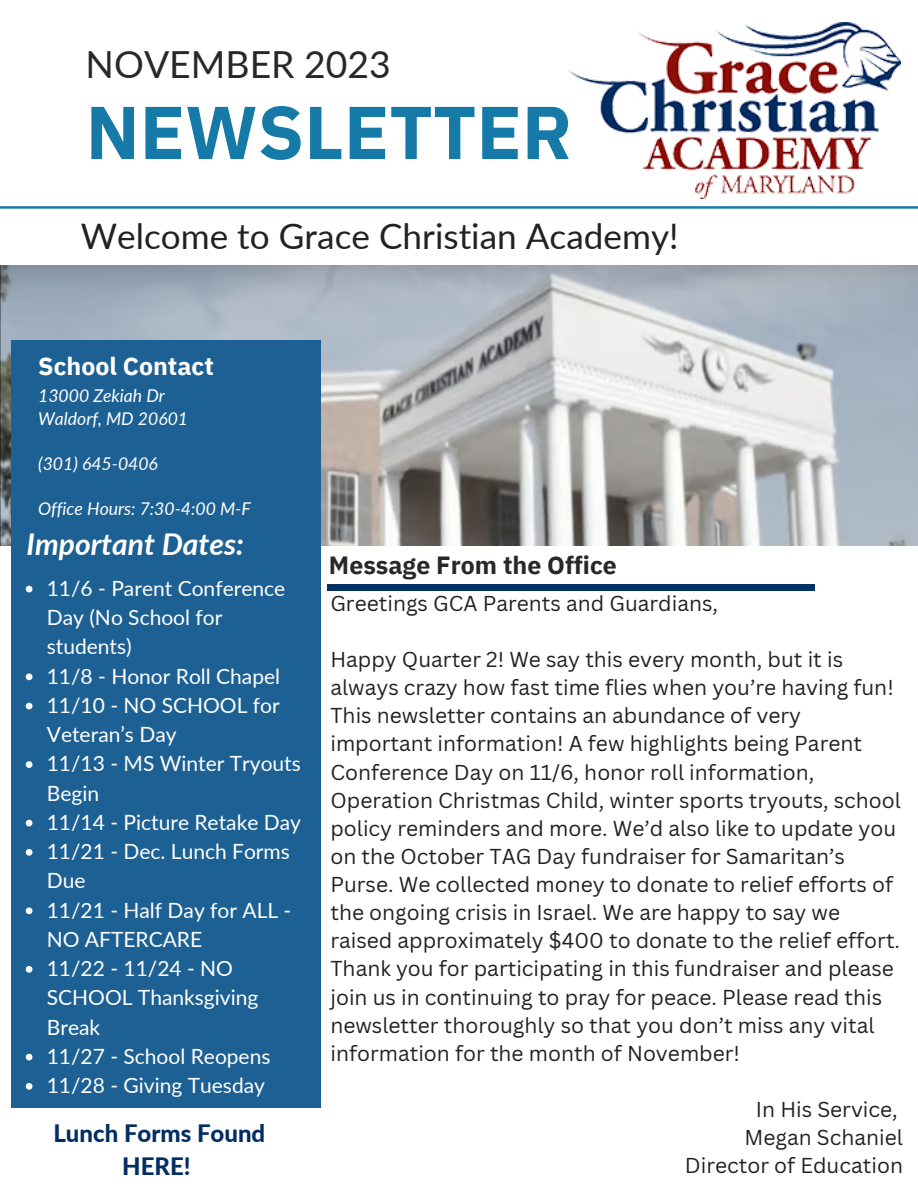
<style>
.page{position:relative;width:918px;height:1188px;background:#fff}
.page>*{position:absolute;margin:0;border:0;box-sizing:border-box;transform-origin:0 0}
.t1{font:700 74.7px "IBM Plex Sans";color:#157aa8}
.t2{font:37.35px "Lato";color:#282828}
.t3{font:35.1px "Lato";color:#222}
.t4{font:italic 700 30px "Lato";color:#fff}
.t5{font:700 24.9px "IBM Plex Sans";color:#282828}
.t6{font:700 24.9px "IBM Plex Sans";color:#fff}
.t7{font:800 24px/32.7px "Lato";color:#002e62;text-align:center}
.t8{font:21px/28.2px "Canva Sans";color:#222}
.t9{font:21px/29.2px "Lato";color:#fff}
.t10{font:italic 17.7px "Lato";color:#fff}
</style>
<div class="page">
<svg style="left:0;top:206px;width:918px;height:3px;background:#3b8fb6"></svg>
<img style="left:0;top:265px;width:918px;height:280px">
<div style="left:11px;top:341px;width:309px;height:767px;background:#1d6093"></div>
<div style="left:327px;top:584px;width:488px;height:7px;background:#023264"></div>
<img style="left:569px;top:22px;width:331px;height:177px">
<svg style="left:26px;top:586px;width:6px;height:6px"></svg>
<svg style="left:26px;top:673px;width:6px;height:7px"></svg>
<svg style="left:26px;top:703px;width:6px;height:6px"></svg>
<svg style="left:26px;top:761px;width:6px;height:7px"></svg>
<svg style="left:26px;top:820px;width:6px;height:6px"></svg>
<svg style="left:26px;top:849px;width:6px;height:7px"></svg>
<svg style="left:26px;top:907px;width:6px;height:7px"></svg>
<svg style="left:26px;top:966px;width:6px;height:7px"></svg>
<svg style="left:26px;top:1054px;width:6px;height:6px"></svg>
<svg style="left:26px;top:1083px;width:6px;height:7px"></svg>
<p class="t2" style="left:86px;top:41px;width:307px">NOVEMBER 2023</p>
<p class="t1" style="left:86px;top:82px;width:488px">NEWSLETTER</p>
<p class="t3" style="left:81px;top:215px;width:599px">Welcome to Grace Christian Academy!</p>
<p class="t6" style="left:38px;top:349px;width:177px">School Contact</p>
<p class="t10" style="left:38px;top:385px;width:128px">13000 Zekiah Dr</p>
<p class="t10" style="left:38px;top:407px;width:152px">Waldorf, MD 20601</p>
<p class="t10" style="left:38px;top:452px;width:121px">(301) 645-0406</p>
<p class="t10" style="left:38px;top:497px;width:214px">Office Hours: 7:30-4:00 M-F</p>
<p class="t4" style="left:27px;top:525px;width:219px">Important Dates:</p>
<p class="t9" style="left:47px;top:573px;width:240px">11/6 - Parent Conference<br>Day (No School for students)</p>
<p class="t9" style="left:47px;top:661px;width:235px">11/8 - Honor Roll Chapel</p>
<p class="t9" style="left:47px;top:690px;width:235px">11/10 - NO SCHOOL for<br>Veteran’s Day</p>
<p class="t9" style="left:47px;top:749px;width:256px">11/13 - MS Winter Tryouts<br>Begin</p>
<p class="t9" style="left:47px;top:807px;width:256px">11/14 - Picture Retake Day</p>
<p class="t9" style="left:47px;top:836px;width:245px">11/21 - Dec. Lunch Forms<br>Due</p>
<p class="t9" style="left:47px;top:895px;width:246px">11/21 - Half Day for ALL -<br>NO AFTERCARE</p>
<p class="t9" style="left:47px;top:953px;width:213px">11/22 - 11/24 - NO<br>SCHOOL Thanksgiving<br>Break</p>
<p class="t9" style="left:47px;top:1041px;width:225px">11/27 - School Reopens</p>
<p class="t9" style="left:47px;top:1070px;width:220px">11/28 - Giving Tuesday</p>
<p class="t7" style="left:53px;top:1117px;width:213px">Lunch Forms Found<br>HERE!</p>
<p class="t5" style="left:329px;top:549px;width:289px">Message From the Office</p>
<p class="t8" style="left:330px;top:589px;width:389px">Greetings GCA Parents and Guardians,</p>
<p class="t8" style="left:330px;top:645px;width:572px">Happy Quarter 2! We say this every month, but it is always crazy how fast time flies when you’re having fun!<br>This newsletter contains an abundance of very important information! A few highlights being Parent Conference Day on 11/6, honor roll information, Operation Christmas Child, winter sports tryouts, school policy reminders and more. We’d also like to update you on the October TAG Day fundraiser for Samaritan’s Purse. We collected money to donate to relief efforts of the ongoing crisis in Israel. We are happy to say we raised approximately $400 to donate to the relief effort.<br>Thank you for participating in this fundraiser and please join us in continuing to pray for peace. Please read this newsletter thoroughly so that you don’t miss any vital information for the month of November!</p>
<p class="t8" style="left:756px;top:1095px;width:143px">In His Service,</p>
<p class="t8" style="left:745px;top:1123px;width:160px">Megan Schaniel</p>
<p class="t8" style="left:685px;top:1151px;width:220px">Director of Education</p>
</div>
